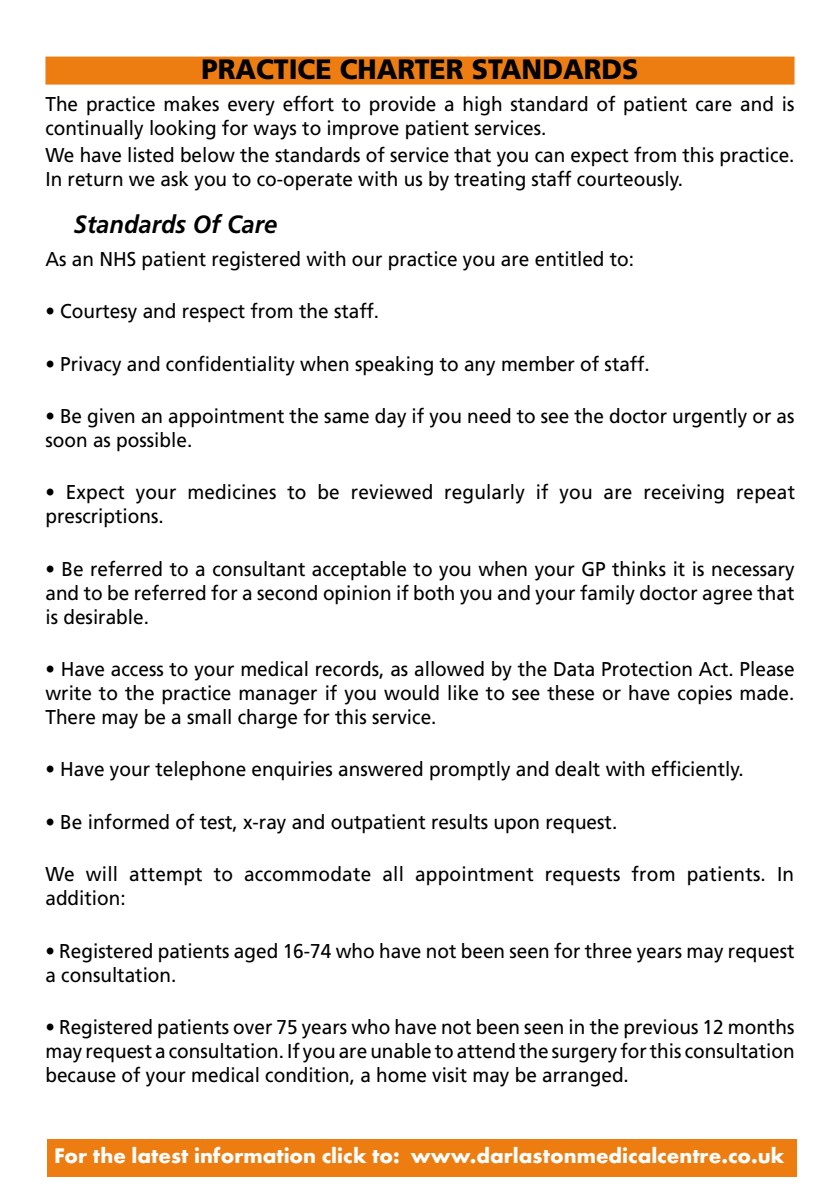
<style>
.page{position:relative;width:840px;height:1191px;background:#fff}
.page>*{position:absolute;margin:0;border:0;box-sizing:border-box;transform-origin:0 0}
.t1{font:900 28px "Frutiger";color:#000;scale:.95 1}
.t2{font:italic 700 25px "Frutiger";color:#000;scale:.95 1}
.t3{font:700 22px "Futura T";color:#fff}
.t4{font:20px/24px "Frutiger";color:#000;scale:.95 1}
</style>
<div class="page">
<div style="left:45px;top:57px;width:749px;height:28px;background:#ee7d11"></div>
<div style="left:47px;top:1138px;width:749px;height:38px;background:#ee7d11"></div>
<h1 class="t1" style="left:201px;top:52px;width:107px">PRACTICE</h1>
<h1 class="t1" style="left:339px;top:52px;width:21px">CHA</h1>
<h1 class="t1" style="left:397px;top:52px;width:132px">RTER STANDA</h1>
<h1 class="t1" style="left:583px;top:52px;width:38px">RDS</h1>
<p class="t4" style="left:45px;top:93px;width:789px">The practice makes every effort to provide a high standard of patient care and is continually looking for ways to improve patient services.</p>
<p class="t4" style="left:45px;top:143px;width:789px">We have listed below the standards of service that you can expect from this practice.<br>In return we ask you to co-operate with us by treating staff courteously.</p>
<p class="t2" style="left:74px;top:210px;width:215px">Standards Of Care</p>
<p class="t4" style="left:45px;top:247px;width:621px">As an NHS patient registered with our practice you are entitled to:</p>
<p class="t4" style="left:45px;top:299px;width:352px">• Courtesy and respect from the staff.</p>
<p class="t4" style="left:45px;top:352px;width:637px">• Privacy and confidentiality when speaking to any member of staff.</p>
<p class="t4" style="left:45px;top:404px;width:789px">• Be given an appointment the same day if you need to see the doctor urgently or as soon as possible.</p>
<p class="t4" style="left:45px;top:480px;width:790px">• Expect your medicines to be reviewed regularly if you are receiving repeat prescriptions.</p>
<p class="t4" style="left:45px;top:557px;width:789px;text-align:justify">• Be referred to a consultant acceptable to you when your GP thinks it is necessary and to be referred for a second opinion if both you and your family doctor agree that is desirable.</p>
<p class="t4" style="left:45px;top:657px;width:789px;text-align:justify">• Have access to your medical records, as allowed by the Data Protection Act. Please write to the practice manager if you would like to see these or have copies made.<br>There may be a small charge for this service.</p>
<p class="t4" style="left:45px;top:757px;width:736px">• Have your telephone enquiries answered promptly and dealt with efficiently.</p>
<p class="t4" style="left:45px;top:810px;width:603px">• Be informed of test, x-ray and outpatient results upon request.</p>
<p class="t4" style="left:45px;top:862px;width:789px">We will attempt to accommodate all appointment requests from patients. In addition:</p>
<p class="t4" style="left:45px;top:938px;width:789px">• Registered patients aged 16-74 who have not been seen for three years may request a consultation.</p>
<p class="t4" style="left:45px;top:1015px;width:789px;text-align:justify">• Registered patients over 75 years who have not been seen in the previous 12 months may request a consultation. If you are unable to attend the surgery for this consultation because of your medical condition, a home visit may be arranged.</p>
<p class="t3" style="left:54px;top:1142px;width:731px">For the latest information click to: www.darlastonmedicalcentre.co.uk</p>
</div>
